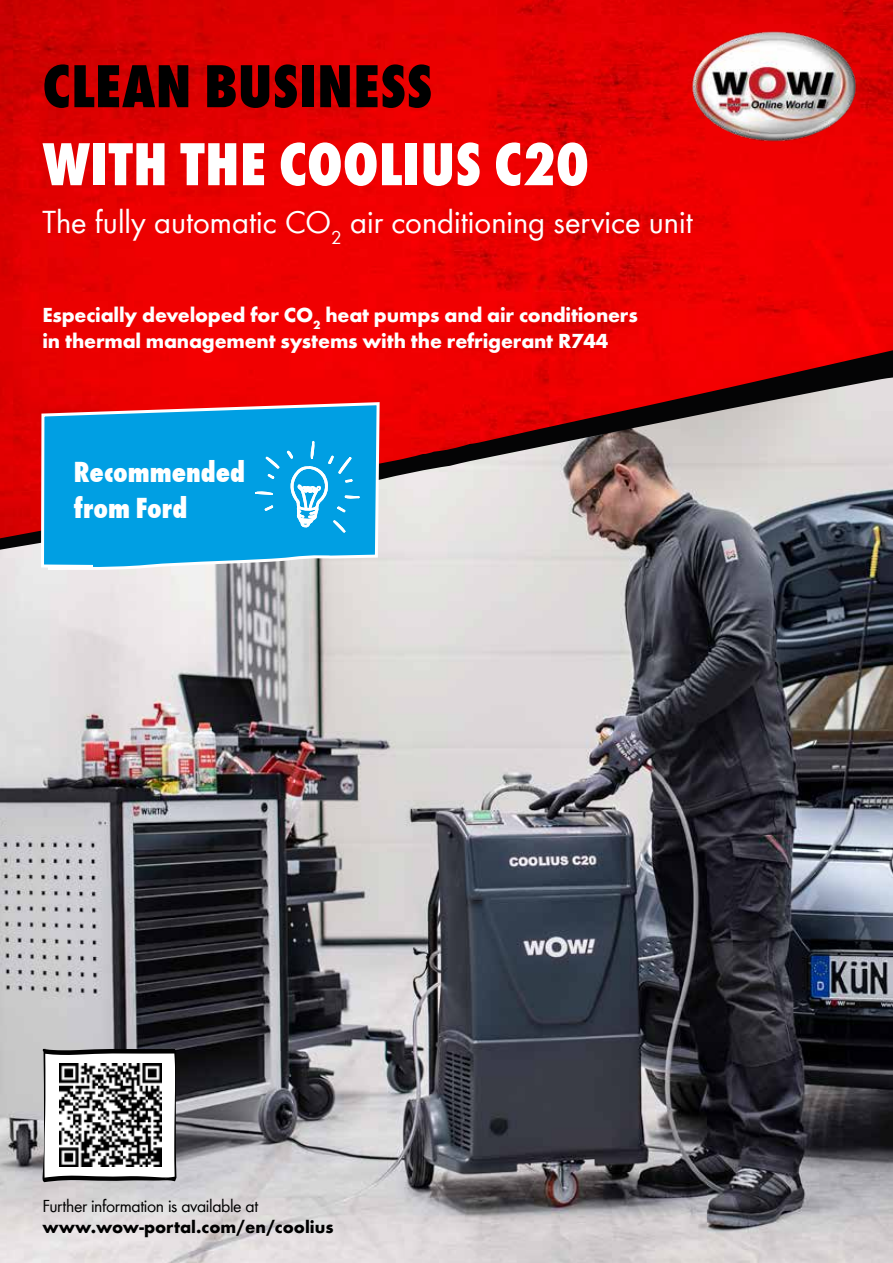
<style>
.page{position:relative;width:893px;height:1263px;background:#fff}
.page>*{position:absolute;margin:0;border:0;box-sizing:border-box;transform-origin:0 0}
.t1{font:63px "Wuerth Extra Bold Cond Caps";letter-spacing:.01em;color:#fff}
.t2{font:63px "Wuerth Extra Bold Cond Caps";letter-spacing:.01em;color:#000}
.t3{font:33px "Wuerth";color:#fff}
.t4{font:800 condensed 30px/36px "Wuerth";color:#fff}
.t5{font:700 21px/25.2px "Wuerth";letter-spacing:-.01em;color:#fff}
.t6{font:18px "Wuerth";letter-spacing:-.02em;color:#000}
.t7{font:700 18px "Wuerth";color:#000}
</style>
<div class="page">
<img style="left:0;top:0;width:893px;height:325px">
<img style="left:0;top:594px;width:893px;height:669px">
<svg style="left:0;top:325px;width:893px;height:269px;background:#c15b5c"></svg>
<img style="left:657px;top:0;width:236px;height:172px">
<svg style="left:43px;top:1048px;width:133px;height:134px"></svg>
<svg style="left:39px;top:401px;width:342px;height:170px;background:#239dd7"></svg>
<div style="left:338px;top:457px;width:14px;height:17px;border:2px solid #fff"></div>
<svg style="left:254px;top:491px;width:24px;height:5px"></svg>
<div style="left:266px;top:457px;width:13px;height:12px;border:2px solid #fff"></div>
<svg style="left:343px;top:494px;width:68px;height:5px"></svg>
<div style="left:333px;top:520px;width:12px;height:13px;border:2px solid #fff"></div>
<div style="left:328px;top:456px;width:6px;height:8px;border:2px solid #fff"></div>
<div style="left:337px;top:506px;width:8px;height:6px;border:2px solid #fff"></div>
<div style="left:265px;top:505px;width:8px;height:6px;border:2px solid #fff"></div>
<svg style="left:344px;top:478px;width:9px;height:6px"></svg>
<svg style="left:268px;top:474px;width:6px;height:5px"></svg>
<svg style="left:287px;top:423px;width:43px;height:168px;background:#4ab3e0"></svg>
<h1 class="t2" style="left:43px;top:42px;width:391px">CLEAN BUSINESS</h1>
<h1 class="t1" style="left:43px;top:120px;width:548px">WITH THE COOLIUS C20</h1>
<h2 class="t3" style="left:43px;top:200px;width:652px">The fully automatic CO<sub>2</sub> air conditioning service unit</h2>
<p class="t5" style="left:43px;top:301px;width:597px">Especially developed for CO<sub>2</sub> heat pumps and air conditioners in thermal management systems with the refrigerant R744</p>
<h3 class="t4" style="left:74px;top:452px;width:173px">Recommended from Ford</h3>
<p class="t6" style="left:43px;top:1194px;width:217px">Further information is available at</p>
<p class="t7" style="left:43px;top:1214px;width:293px">www.wow-portal.com/en/coolius</p>
</div>
